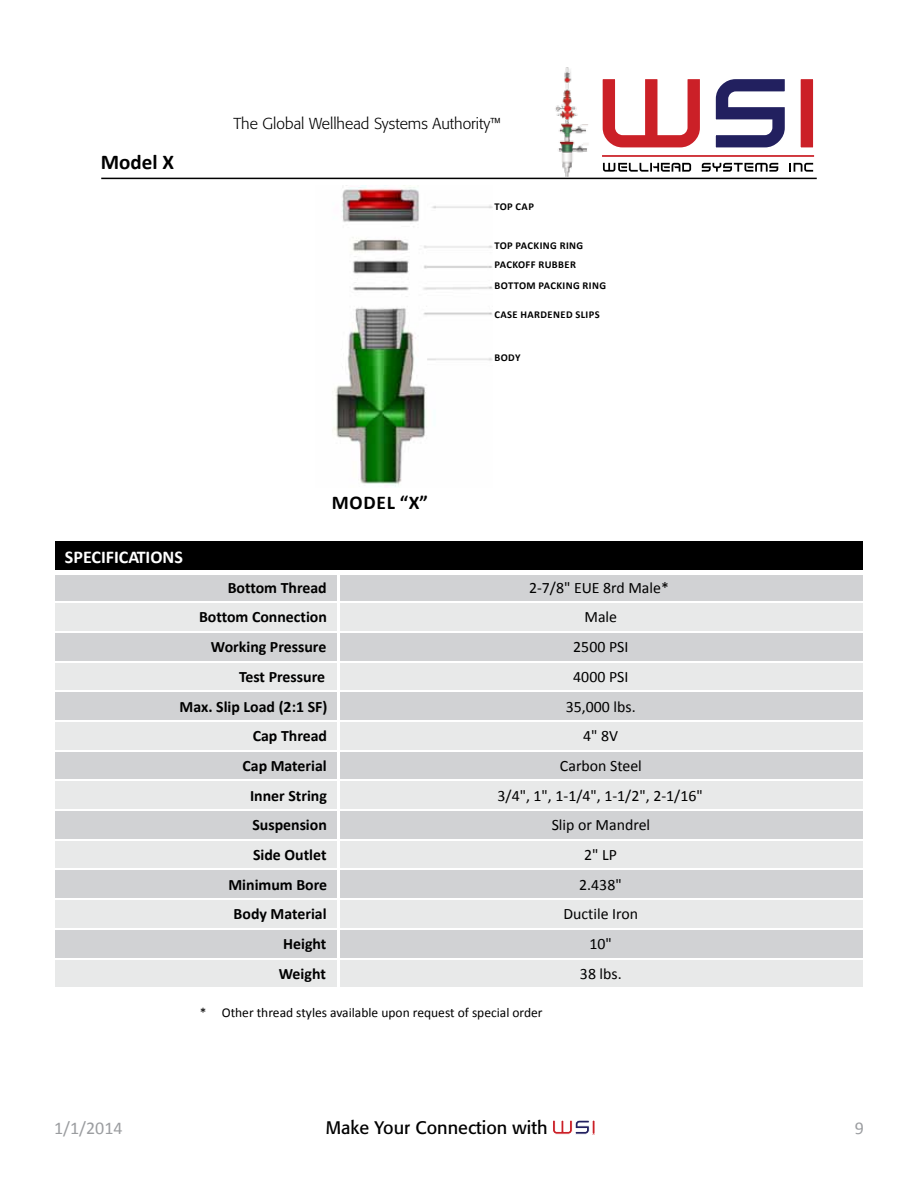
<style>
.page{position:relative;width:918px;height:1188px;background:#fff}
.page>*{position:absolute;margin:0;border:0;box-sizing:border-box;transform-origin:0 0}
.t1{font:700 21px "Calibri";color:#000}
.t2{font:700 19.5px "Calibri";letter-spacing:.04em;color:#000}
.t3{font:18px "Formata";color:#000}
.t4{font:700 18px "Calibri";color:#fff}
.t5{font:18px "Calibri";color:#9b9da0}
.t6{font:700 15.9px "Calibri";color:#000}
.t7{font:15.9px "Calibri";color:#000}
.t8{font:300 15.75px "Formata";color:#000}
.t9{font:13.5px "Calibri";color:#000}
.t10{font:700 10.5px/19.5px "Calibri";letter-spacing:.04em;color:#000}
</style>
<div class="page">
<div style="left:54px;top:540px;width:810px;height:32px;background:#000"></div>
<div style="left:54px;top:572px;width:810px;height:30px;background:#d1d2d4"></div>
<div style="left:54px;top:602px;width:810px;height:30px;background:#e8e9e9"></div>
<div style="left:54px;top:632px;width:810px;height:30px;background:#d1d2d4"></div>
<div style="left:54px;top:662px;width:810px;height:29px;background:#e8e9e9"></div>
<div style="left:54px;top:691px;width:810px;height:30px;background:#d1d2d4"></div>
<div style="left:54px;top:721px;width:810px;height:30px;background:#e8e9e9"></div>
<div style="left:54px;top:751px;width:810px;height:29px;background:#d1d2d4"></div>
<div style="left:54px;top:780px;width:810px;height:30px;background:#e8e9e9"></div>
<div style="left:54px;top:810px;width:810px;height:30px;background:#d1d2d4"></div>
<div style="left:54px;top:840px;width:810px;height:29px;background:#e8e9e9"></div>
<div style="left:54px;top:869px;width:810px;height:30px;background:#d1d2d4"></div>
<div style="left:54px;top:899px;width:810px;height:30px;background:#e8e9e9"></div>
<div style="left:54px;top:929px;width:810px;height:29px;background:#d1d2d4"></div>
<div style="left:54px;top:958px;width:810px;height:30px;background:#e8e9e9"></div>
<hr style="left:337px;top:570px;width:3px;height:419px;background:#fff">
<div style="left:53px;top:570px;width:812px;height:5px;background:#fff"></div>
<hr style="left:53px;top:601px;width:812px;height:2px;background:#fff">
<hr style="left:53px;top:631px;width:812px;height:2px;background:#fff">
<hr style="left:53px;top:661px;width:812px;height:1px;background:#fff">
<hr style="left:53px;top:690px;width:812px;height:2px;background:#fff">
<hr style="left:53px;top:720px;width:812px;height:2px;background:#fff">
<hr style="left:53px;top:750px;width:812px;height:2px;background:#fff">
<hr style="left:53px;top:780px;width:812px;height:1px;background:#fff">
<hr style="left:53px;top:809px;width:812px;height:2px;background:#fff">
<hr style="left:53px;top:839px;width:812px;height:2px;background:#fff">
<hr style="left:53px;top:869px;width:812px;height:1px;background:#fff">
<hr style="left:53px;top:898px;width:812px;height:2px;background:#fff">
<hr style="left:53px;top:928px;width:812px;height:2px;background:#fff">
<hr style="left:53px;top:958px;width:812px;height:1px;background:#fff">
<hr style="left:53px;top:539px;width:2px;height:450px;background:#fff">
<hr style="left:863px;top:539px;width:2px;height:450px;background:#fff">
<hr style="left:53px;top:539px;width:812px;height:2px;background:#fff">
<hr style="left:53px;top:987px;width:812px;height:2px;background:#fff">
<img style="left:332px;top:185px;width:161px;height:302px">
<hr style="left:101px;top:178px;width:716px;height:1px;background:#000">
<img style="left:555px;top:67px;width:34px;height:110px">
<svg style="left:602px;top:79px;width:98px;height:69px"></svg>
<svg style="left:715px;top:79px;width:70px;height:69px"></svg>
<div style="left:800px;top:78px;width:14px;height:70px;background:#cb2027"></div>
<div style="left:799px;top:77px;width:16px;height:72px;border:2px solid #fff"></div>
<svg style="left:603px;top:163px;width:88px;height:9px"></svg>
<svg style="left:702px;top:163px;width:76px;height:9px"></svg>
<svg style="left:789px;top:163px;width:24px;height:9px"></svg>
<hr style="left:602px;top:155px;width:212px;height:2px;background:#cb2027">
<svg style="left:552px;top:1120px;width:38px;height:15px"></svg>
<h1 class="t1" style="left:101px;top:149px;width:75px">Model X</h1>
<p class="t8" style="left:234px;top:114px;width:269px">The Global Wellhead Systems Authority™</p>
<p class="t10" style="left:494px;top:196px;width:41px">TOP CAP</p>
<p class="t10" style="left:494px;top:235px;width:90px">TOP PACKING RING<br>PACKOFF RUBBER</p>
<p class="t10" style="left:494px;top:276px;width:113px">BoTTOM PACKING RING</p>
<p class="t10" style="left:494px;top:304px;width:107px">CASE HARDENED SLIPS</p>
<p class="t10" style="left:494px;top:348px;width:28px">BODy</p>
<p class="t4" style="left:65px;top:545px;width:119px">SPECIFICATIONS</p>
<p class="t2" style="left:332px;top:490px;width:98px">MODEL “X”</p>
<p class="t6" style="left:228px;top:577px;width:101px">Bottom Thread</p>
<p class="t7" style="left:529px;top:577px;width:141px">2-7/8" EUE 8rd Male*</p>
<p class="t6" style="left:199px;top:607px;width:129px">Bottom Connection</p>
<p class="t7" style="left:584px;top:607px;width:34px">Male</p>
<p class="t6" style="left:211px;top:637px;width:117px">Working Pressure</p>
<p class="t7" style="left:573px;top:637px;width:57px">2500 PSI</p>
<p class="t6" style="left:239px;top:666px;width:88px">Test Pressure</p>
<p class="t7" style="left:573px;top:667px;width:57px">4000 PSI</p>
<p class="t6" style="left:180px;top:696px;width:149px">Max. Slip Load (2:1 SF)</p>
<p class="t7" style="left:566px;top:696px;width:71px">35,000 lbs.</p>
<p class="t6" style="left:253px;top:726px;width:76px">Cap Thread</p>
<p class="t7" style="left:583px;top:726px;width:36px">4" 8V</p>
<p class="t6" style="left:242px;top:756px;width:86px">Cap Material</p>
<p class="t7" style="left:560px;top:756px;width:83px">Carbon Steel</p>
<p class="t6" style="left:250px;top:785px;width:78px">Inner String</p>
<p class="t7" style="left:498px;top:785px;width:207px">3/4", 1", 1-1/4", 1-1/2", 2-1/16"</p>
<p class="t6" style="left:252px;top:815px;width:76px">Suspension</p>
<p class="t7" style="left:552px;top:815px;width:100px">Slip or Mandrel</p>
<p class="t6" style="left:253px;top:845px;width:75px">Side Outlet</p>
<p class="t7" style="left:584px;top:845px;width:34px">2" LP</p>
<p class="t6" style="left:228px;top:874px;width:100px">Minimum Bore</p>
<p class="t7" style="left:579px;top:874px;width:44px">2.438"</p>
<p class="t6" style="left:234px;top:904px;width:94px">Body Material</p>
<p class="t7" style="left:563px;top:904px;width:76px">Ductile Iron</p>
<p class="t6" style="left:283px;top:934px;width:45px">Height</p>
<p class="t7" style="left:589px;top:934px;width:24px">10"</p>
<p class="t6" style="left:279px;top:963px;width:49px">Weight</p>
<p class="t7" style="left:580px;top:964px;width:43px">38 lbs.</p>
<p class="t9" style="left:200px;top:1004px;width:344px">* Other thread styles available upon request of special order</p>
<p class="t5" style="left:54px;top:1117px;width:70px">1/1/2014</p>
<p class="t3" style="left:326px;top:1117px;width:223px">Make Your Connection with</p>
<p class="t5" style="left:855px;top:1117px;width:11px">9</p>
</div>
